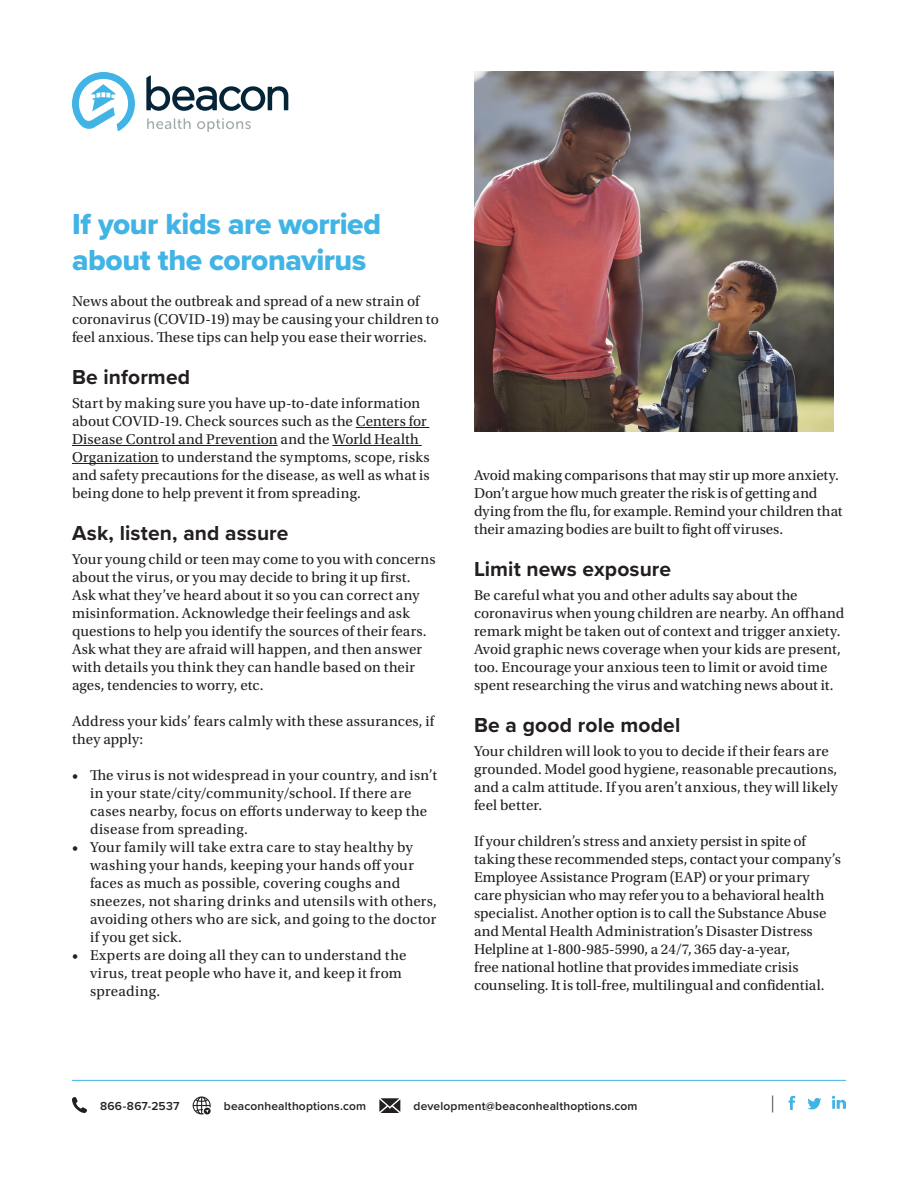
<style>
.page{position:relative;width:918px;height:1188px;background:#fff}
.page>*{position:absolute;margin:0;border:0;box-sizing:border-box;transform-origin:0 0}
.Heading_1{font:30px/36px "Proxima Nova Extrabld";letter-spacing:-.015em;color:#41b4e5}
.t1{font:500 24px "Proxima Nova";color:#231f20;scale:.5 1}
.Heading_4{font:700 21px "Proxima Nova";letter-spacing:.005em;color:#231f20}
.Tip_Sheet-Body_Copy{font:15px/18px "Utopia Std";letter-spacing:.01em;color:#231f20}
.t2{font:600 12px "Proxima Nova";letter-spacing:.015em;color:#231f20}
</style>
<div class="page">
<svg style="left:147px;top:118px;width:44px;height:11px"></svg>
<svg style="left:197px;top:118px;width:54px;height:14px"></svg>
<svg style="left:72px;top:72px;width:63px;height:59px"></svg>
<svg style="left:146px;top:75px;width:142px;height:36px"></svg>
<svg style="left:72px;top:1097px;width:15px;height:16px"></svg>
<svg style="left:193px;top:1096px;width:18px;height:18px"></svg>
<svg style="left:379px;top:1098px;width:21px;height:15px"></svg>
<svg style="left:789px;top:1096px;width:6px;height:14px"></svg>
<svg style="left:807px;top:1098px;width:14px;height:11px"></svg>
<svg style="left:832px;top:1096px;width:14px;height:13px"></svg>
<hr style="left:72px;top:1080px;width:774px;height:1px;background:#41b4e5">
<hr style="left:356px;top:427px;width:73px;height:1px;background:#231f20">
<hr style="left:72px;top:445px;width:206px;height:1px;background:#231f20">
<hr style="left:332px;top:445px;width:90px;height:1px;background:#231f20">
<hr style="left:72px;top:463px;width:87px;height:1px;background:#231f20">
<img style="left:474px;top:72px;width:360px;height:360px">
<p class="Heading_1" style="left:72px;top:206px;width:311px">If your kids are worried about the coronavirus</p>
<p class="Tip_Sheet-Body_Copy" style="left:72px;top:292px;width:368px">News about the outbreak and spread of a new strain of coronavirus (COVID-19) may be causing your children to feel anxious. These tips can help you ease their worries.</p>
<p class="Heading_4" style="left:72px;top:361px;width:120px">Be informed</p>
<p class="Tip_Sheet-Body_Copy" style="left:72px;top:394px;width:359px">Start by making sure you have up-to-date information about COVID-19. Check sources such as the Centers for Disease Control and Prevention and the World Health Organization to understand the symptoms, scope, risks and safety precautions for the disease, as well as what is being done to help prevent it from spreading.</p>
<p class="Heading_4" style="left:72px;top:517px;width:218px">Ask, listen, and assure</p>
<p class="Tip_Sheet-Body_Copy" style="left:72px;top:550px;width:365px">Your young child or teen may come to you with concerns about the virus, or you may decide to bring it up first.<br>Ask what they’ve heard about it so you can correct any misinformation. Acknowledge their feelings and ask questions to help you identify the sources of their fears.<br>Ask what they are afraid will happen, and then answer with details you think they can handle based on their ages, tendencies to worry, etc.</p>
<p class="Tip_Sheet-Body_Copy" style="left:72px;top:712px;width:364px">Address your kids’ fears calmly with these assurances, if they apply:</p>
<p class="Tip_Sheet-Body_Copy" style="left:90px;top:766px;width:349px;text-indent:-18px">• The virus is not widespread in your country, and isn’t in your state/city/community/school. If there are cases nearby, focus on efforts underway to keep the disease from spreading.</p>
<p class="Tip_Sheet-Body_Copy" style="left:90px;top:838px;width:349px;text-indent:-18px">• Your family will take extra care to stay healthy by washing your hands, keeping your hands off your faces as much as possible, covering coughs and sneezes, not sharing drinks and utensils with others, avoiding others who are sick, and going to the doctor if you get sick.</p>
<p class="Tip_Sheet-Body_Copy" style="left:90px;top:946px;width:318px;text-indent:-18px">• Experts are doing all they can to understand the virus, treat people who have it, and keep it from spreading.</p>
<p class="Tip_Sheet-Body_Copy" style="left:474px;top:467px;width:370px">Avoid making comparisons that may stir up more anxiety.<br>Don’t argue how much greater the risk is of getting and dying from the flu, for example. Remind your children that their amazing bodies are built to fight off viruses.</p>
<p class="Heading_4" style="left:474px;top:554px;width:199px">Limit news exposure</p>
<p class="Tip_Sheet-Body_Copy" style="left:474px;top:587px;width:372px">Be careful what you and other adults say about the coronavirus when young children are nearby. An offhand remark might be taken out of context and trigger anxiety.<br>Avoid graphic news coverage when your kids are present, too. Encourage your anxious teen to limit or avoid time spent researching the virus and watching news about it.</p>
<p class="Heading_4" style="left:474px;top:710px;width:208px">Be a good role model</p>
<p class="Tip_Sheet-Body_Copy" style="left:474px;top:743px;width:365px">Your children will look to you to decide if their fears are grounded. Model good hygiene, reasonable precautions, and a calm attitude. If you aren’t anxious, they will likely feel better.</p>
<p class="Tip_Sheet-Body_Copy" style="left:474px;top:833px;width:368px">If your children’s stress and anxiety persist in spite of taking these recommended steps, contact your company’s Employee Assistance Program (EAP) or your primary care physician who may refer you to a behavioral health specialist. Another option is to call the Substance Abuse and Mental Health Administration’s Disaster Distress Helpline at 1-800-985-5990, a 24/7, 365 day-a-year,<br>free national hotline that provides immediate crisis counseling. It is toll-free, multilingual and confidential.</p>
<p class="t2" style="left:100px;top:1097px;width:81px">866-867-2537</p>
<p class="t2" style="left:224px;top:1097px;width:144px">beaconhealthoptions.com</p>
<p class="t2" style="left:414px;top:1097px;width:226px">development@beaconhealthoptions.com</p>
<h2 class="t1" style="left:772px;top:1086px;width:7px">|</h2>
</div>
